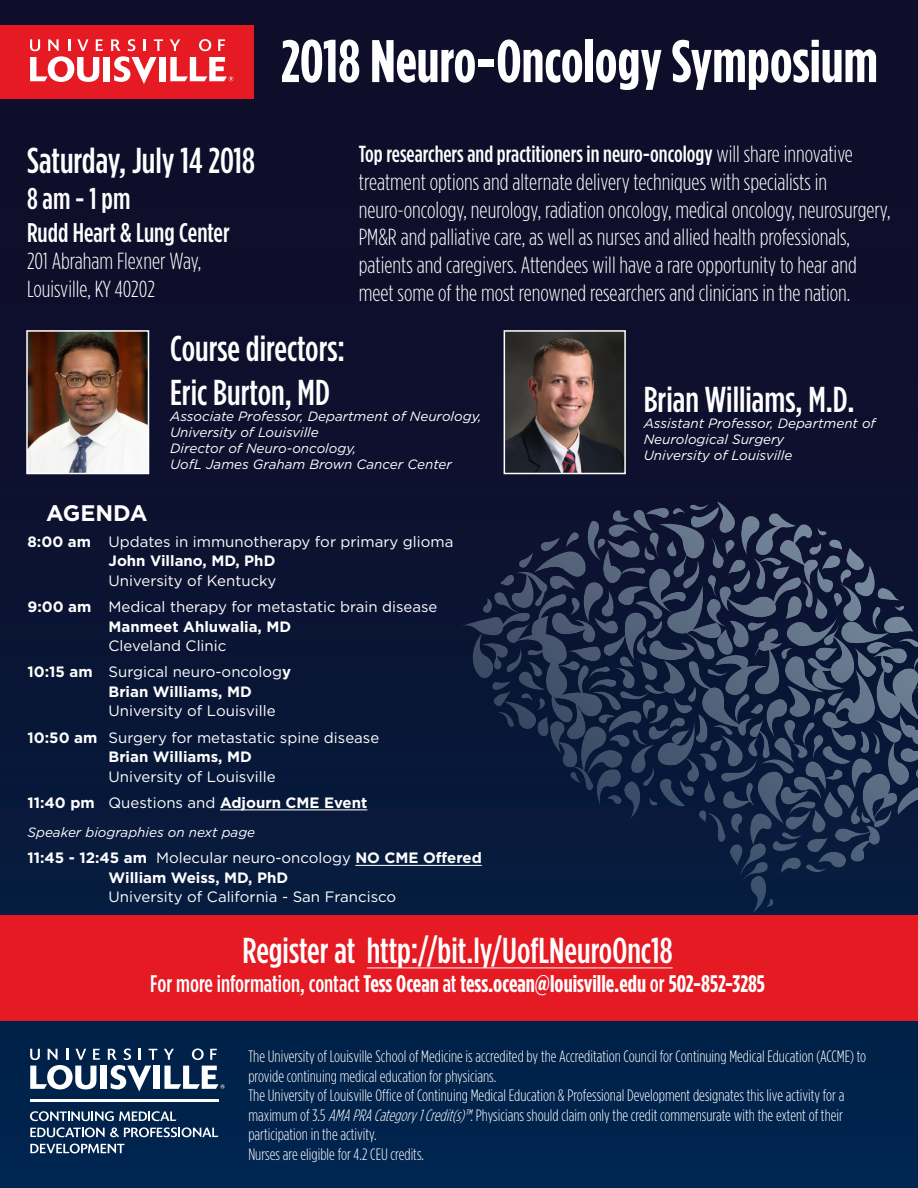
<style>
.page{position:relative;width:918px;height:1188px;background:#fff}
.page>*{position:absolute;margin:0;border:0;box-sizing:border-box;transform-origin:0 0}
.headline{font:700 condensed 60px "Gotham HTF";color:#fff}
.body{font:500 condensed 36px "Gotham HTF";color:#fff}
.sub_head{font:500 condensed 36px "Gotham HTF";color:#fff}
.subhead_1{font:500 condensed 36px "Gotham HTF";color:#fff}
.body-2{font:500 condensed 30px "Gotham HTF";color:#fff}
.body-3{font:500 condensed 27px "Gotham HTF";color:#fff}
.subhead_2{font:700 condensed 24px "Gotham HTF";color:#fff}
.body-4{font:300 condensed 23.25px/27.9px "Gotham HTF";color:#fff}
.t1{font:700 22.5px "Gotham HTF";color:#fff}
.Legal{font:300 condensed 16.5px/19.5px "Gotham HTF";color:#fff}
.time{font:15px/19.5px "Gotham HTF";color:#fff}
.time-2{font:700 15px "Gotham HTF";color:#fff}
.body-5{font:italic 13.5px/16.2px "Gotham HTF";color:#fff}
.time-3{font:italic 13.5px "Gotham HTF";color:#fff}
.s1{font-weight:500}
.s2{font-weight:700}
.s3{font-weight:400}
.s4{font-style:italic}
</style>
<div class="page">
<div style="left:0;top:0;width:918px;height:1188px;background:linear-gradient(to bottom,#110922,#032249)"></div>
<img style="left:463px;top:502px;width:455px;height:411px">
<div style="left:0;top:25px;width:254px;height:73px;background:#e51a23"></div>
<div style="left:0;top:915px;width:918px;height:105px;background:#e51a23"></div>
<div style="left:103px;top:57px;width:7px;height:24px;background:#fff"></div>
<div style="left:159px;top:57px;width:7px;height:24px;background:#fff"></div>
<svg style="left:170px;top:57px;width:63px;height:24px"></svg>
<svg style="left:30px;top:39px;width:73px;height:43px"></svg>
<svg style="left:111px;top:39px;width:52px;height:45px"></svg>
<svg style="left:170px;top:39px;width:10px;height:12px"></svg>
<svg style="left:199px;top:39px;width:12px;height:12px"></svg>
<svg style="left:218px;top:39px;width:7px;height:12px"></svg>
<hr style="left:367px;top:968px;width:306px;height:1px;background:#fff">
<img style="left:29px;top:333px;width:117px;height:138px">
<div style="left:26px;top:330px;width:123px;height:144px;border:2px solid #fff"></div>
<hr style="left:220px;top:810px;width:147px;height:1px;background:#fff">
<hr style="left:355px;top:865px;width:127px;height:1px;background:#fff">
<div style="left:100px;top:1066px;width:7px;height:23px;background:#fff"></div>
<div style="left:154px;top:1066px;width:6px;height:23px;background:#fff"></div>
<svg style="left:30px;top:1049px;width:70px;height:40px"></svg>
<svg style="left:108px;top:1048px;width:49px;height:43px"></svg>
<svg style="left:164px;top:1049px;width:10px;height:11px"></svg>
<svg style="left:192px;top:1048px;width:12px;height:12px"></svg>
<svg style="left:210px;top:1049px;width:7px;height:11px"></svg>
<svg style="left:164px;top:1066px;width:61px;height:23px"></svg>
<hr style="left:30px;top:1099px;width:189px;height:2px;background:#fff">
<svg style="left:30px;top:1111px;width:146px;height:10px"></svg>
<svg style="left:30px;top:1127px;width:188px;height:10px"></svg>
<svg style="left:30px;top:1144px;width:94px;height:9px"></svg>
<img style="left:507px;top:333px;width:116px;height:138px">
<div style="left:504px;top:330px;width:122px;height:144px;border:2px solid #fff"></div>
<p class="body" style="left:27px;top:140px;width:230px">Saturday, July 14 2018</p>
<p class="body-2" style="left:27px;top:181px;width:105px">8 am - 1 pm</p>
<p class="body-3" style="left:27px;top:217px;width:204px">Rudd Heart &amp; Lung Center</p>
<p class="body-4" style="left:27px;top:247px;width:176px">201 Abraham Flexner Way,</p>
<p class="body-4" style="left:27px;top:275px;width:129px">Louisville, KY 40202</p>
<p class="headline" style="left:281px;top:27px;width:599px">2018 Neuro-Oncology Symposium</p>
<p class="body-4" style="left:359px;top:139px;width:533px"><span class="s1">Top researchers and practitioners in neuro-oncology</span> will share innovative treatment options and alternate delivery techniques with specialists in neuro-oncology, neurology, radiation oncology, medical oncology, neurosurgery, PM&amp;R and palliative care, as well as nurses and allied health professionals, patients and caregivers. Attendees will have a rare opportunity to hear and meet some of the most renowned researchers and clinicians in the nation.</p>
<p class="subhead_1" style="left:170px;top:329px;width:176px">Course directors:</p>
<p class="body" style="left:170px;top:372px;width:161px">Eric Burton, MD</p>
<p class="body-5" style="left:170px;top:408px;width:313px">Associate Professor, Department of Neurology,<br>University of Louisville</p>
<p class="body-5" style="left:170px;top:440px;width:283px">Director of Neuro-oncology,<br>UofL James Graham Brown Cancer Center</p>
<p class="t1" style="left:46px;top:500px;width:103px">AGENDA</p>
<p class="time" style="left:109px;top:532px;width:346px;text-indent:-81px"><span class="s2">8:00 am</span> Updates in immunotherapy for primary glioma<br><span class="s2">John Villano, MD, PhD<br></span>University of Kentucky</p>
<p class="time" style="left:109px;top:597px;width:330px;text-indent:-81px"><span class="s2">9:00 am</span> Medical therapy for metastatic brain disease<br><span class="s2">Manmeet Ahluwalia, MD<br></span>Cleveland Clinic</p>
<p class="time" style="left:109px;top:662px;width:184px;text-indent:-81px"><span class="s2">10:15 am</span> Surgical neuro-oncolog<span class="s2">y<br>Brian Williams, MD<br></span>University of Louisville</p>
<p class="time" style="left:109px;top:727px;width:272px;text-indent:-81px"><span class="s2">10:50 am</span> Surgery for metastatic spine disease<br><span class="s2">Brian Williams, MD<br></span>University of Louisville</p>
<p class="time-2" style="left:28px;top:794px;width:341px">11:40 pm <span class="s3">Questions and</span> Adjourn CME Event</p>
<p class="time-3" style="left:28px;top:825px;width:229px">Speaker biographies on next page</p>
<p class="time" style="left:109px;top:848px;width:375px;text-indent:-81px"><span class="s2">11:45 - 12:45 am</span> Molecular neuro-oncology <span class="s2">NO CME Offered<br>William Weiss, MD, PhD<br></span>University of California - San Francisco</p>
<p class="body" style="left:644px;top:379px;width:212px">Brian Williams, M.D.</p>
<p class="body-5" style="left:644px;top:415px;width:234px">Assistant Professor, Department of<br>Neurological Surgery</p>
<p class="body-5" style="left:644px;top:448px;width:150px">University of Louisville</p>
<p class="sub_head" style="left:243px;top:931px;width:432px">Register at http://bit.ly/UofLNeuroOnc18</p>
<p class="subhead_2" style="left:150px;top:970px;width:616px"><span class="s1">For more information, contact</span> Tess Ocean <span class="s1">at</span> tess.ocean@louisville.edu <span class="s1">or</span> 502-852-3285</p>
<p class="Legal" style="left:248px;top:1047px;width:619px">The University of Louisville School of Medicine is accredited by the Accreditation Council for Continuing Medical Education (ACCME) to provide continuing medical education for physicians.</p>
<p class="Legal" style="left:248px;top:1086px;width:597px;text-align:justify">The University of Louisville Office of Continuing Medical Education &amp; Professional Development designates this live activity for a maximum of 3.5 <span class="s4">AMAPRACategory1Credit(s)™</span>. Physicians should claim only the credit commensurate with the extent of their participation in the activity.</p>
<p class="Legal" style="left:248px;top:1144px;width:177px">Nurses are eligible for 4.2 CEU credits.</p>
</div>
